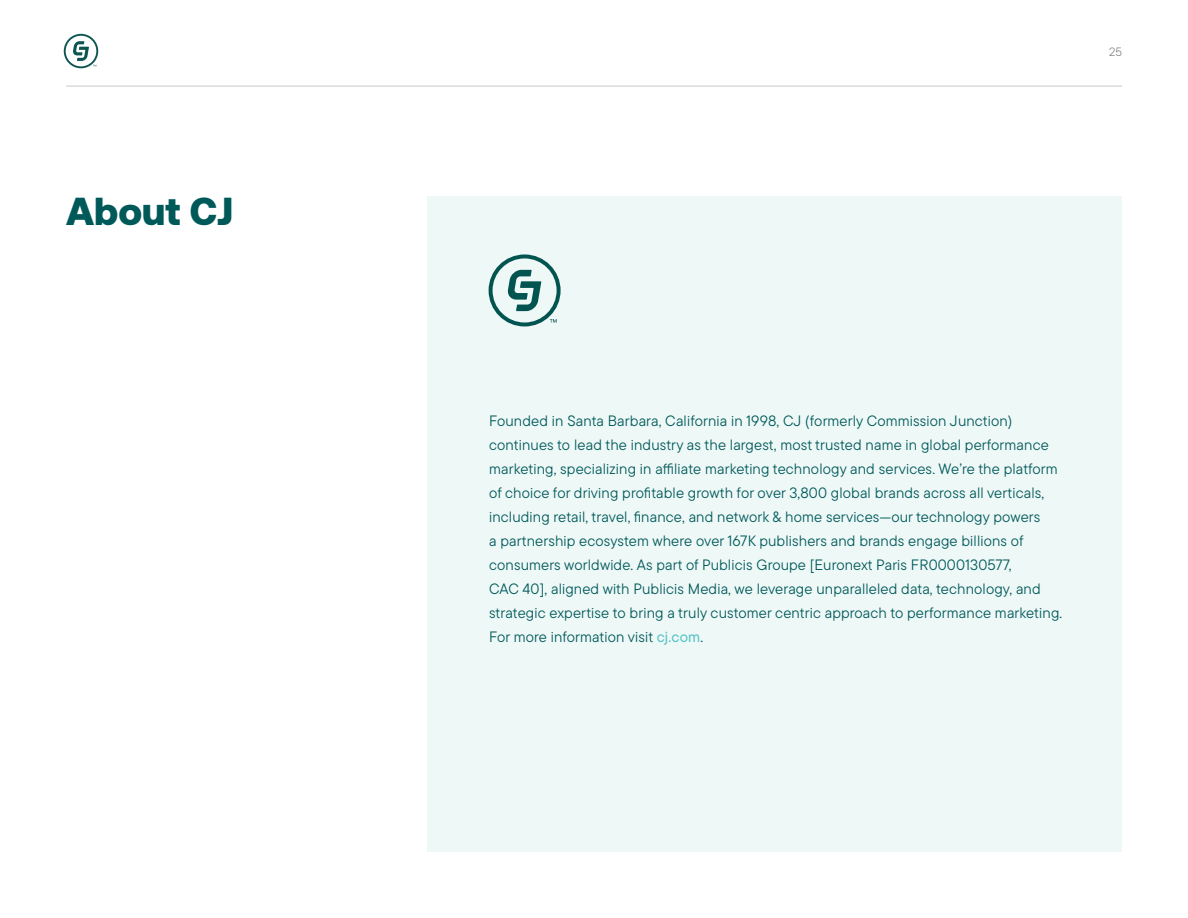
<style>
.page{position:relative;width:1188px;height:918px;background:#fff}
.page>*{position:absolute;margin:0;border:0;box-sizing:border-box;transform-origin:0 0}
.Numbered_Heading_Level_1{font:900 39px "Aeonik";color:#005959}
.t1{font:15px/24px "TT Commons Pro";letter-spacing:.01em;color:#005959}
.t2{font:300 12px "TT Commons Pro";color:#6c6d70}
.s1{font-weight:500;color:#59c4c6}
</style>
<div class="page">
<svg style="left:64px;top:34px;width:34px;height:34px"></svg>
<hr style="left:66px;top:86px;width:1056px;height:1px;background:#231f20">
<div style="left:427px;top:196px;width:695px;height:656px;background:#eef8f7"></div>
<svg style="left:489px;top:254px;width:72px;height:72px"></svg>
<p class="Numbered_Heading_Level_1" style="left:66px;top:188px;width:169px">About CJ</p>
<p class="t2" style="left:1109px;top:43px;width:14px">25</p>
<p class="t1" style="left:489px;top:409px;width:575px">Founded in Santa Barbara, California in 1998, CJ (formerly Commission Junction) continues to lead the industry as the largest, most trusted name in global performance marketing, specializing in affiliate marketing technology and services. We’re the platform of choice for driving profitable growth for over 3,800 global brands across all verticals, including retail, travel, finance, and network &amp; home services—our technology powers<br>a partnership ecosystem where over 167K publishers and brands engage billions of consumers worldwide. As part of Publicis Groupe [Euronext Paris FR0000130577,<br>CAC 40], aligned with Publicis Media, we leverage unparalleled data, technology, and strategic expertise to bring a truly customer centric approach to performance marketing.<br>For more information visit <span class="s1">cj.com</span>.</p>
</div>
